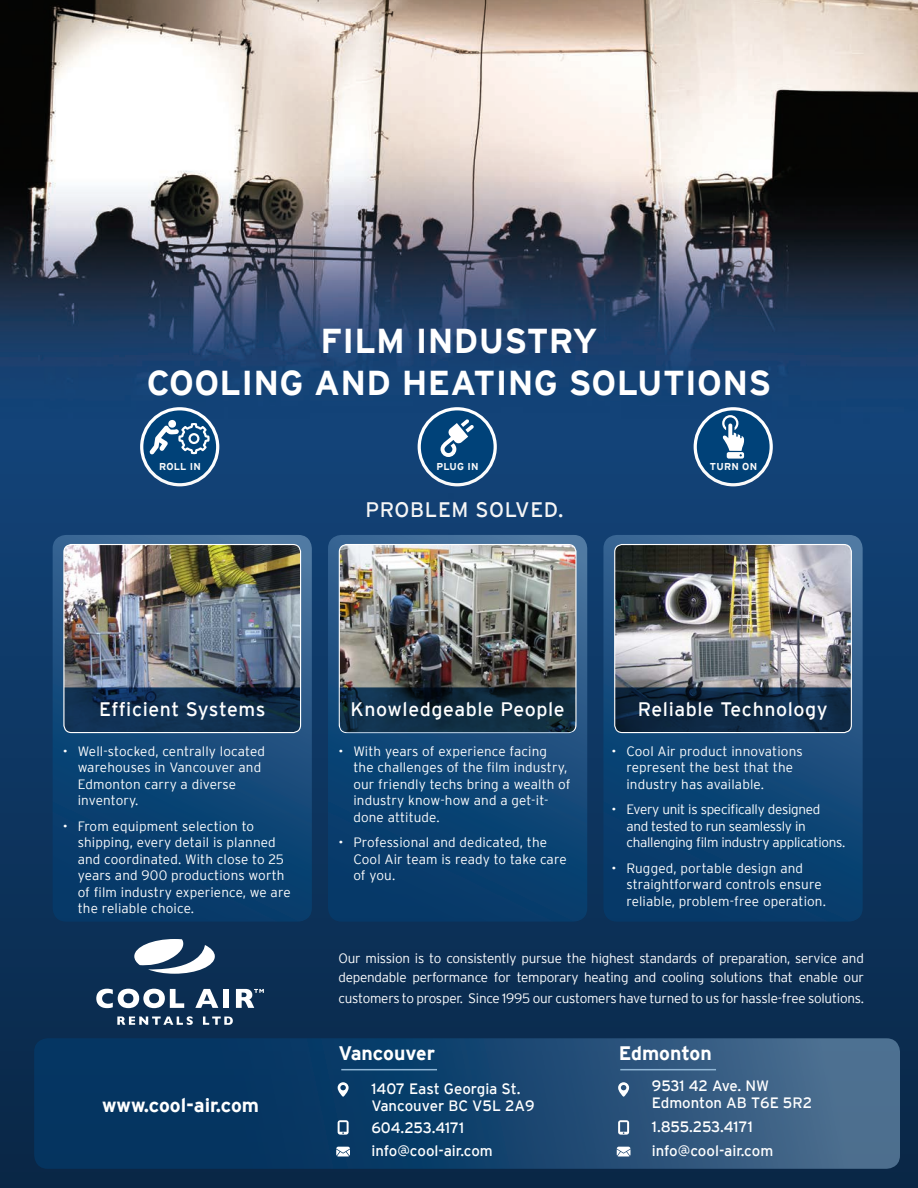
<style>
.page{position:relative;width:918px;height:1188px;background:#fff}
.page>*{position:absolute;margin:0;border:0;box-sizing:border-box;transform-origin:0 0}
.t1{font:700 34.5px/41.4px "Interstate";letter-spacing:.01em;color:#fff;text-align:center}
.t2{font:21px "Interstate";letter-spacing:.03em;color:#fff}
.t3{font:19.5px "Interstate";letter-spacing:.03em;color:#fff}
.address_heading{font:700 19.5px "Interstate";color:#fff}
.address{font:15px/16.5px "Interstate";color:#fff}
.t4{font:300 13.5px/16.5px "Interstate";color:#fff}
.t5{font:300 13.5px/16.5px "Interstate";letter-spacing:-.02em;color:#fff}
.t6{font:700 10.05px "Interstate";letter-spacing:.025em;color:#fff}
</style>
<div class="page">
<img style="left:0;top:0;width:918px;height:447px">
<svg style="left:142px;top:409px;width:76px;height:76px"></svg>
<div style="left:140px;top:407px;width:79px;height:79px;border:3px solid #fff;border-radius:50%"></div>
<svg style="left:149px;top:419px;width:61px;height:28px"></svg>
<div style="left:419px;top:409px;width:76px;height:76px;background:#004279;border-radius:50%"></div>
<div style="left:418px;top:407px;width:79px;height:79px;border:3px solid #fff;border-radius:50%"></div>
<svg style="left:441px;top:419px;width:33px;height:28px"></svg>
<div style="left:695px;top:409px;width:76px;height:76px;background:#004279;border-radius:50%"></div>
<div style="left:694px;top:407px;width:79px;height:79px;border:3px solid #fff;border-radius:50%"></div>
<svg style="left:722px;top:415px;width:22px;height:32px"></svg>
<div style="left:0;top:447px;width:918px;height:741px;background:linear-gradient(to bottom,#134479,#082645)"></div>
<svg style="left:603px;top:535px;width:260px;height:387px;background:#104575"></svg>
<svg style="left:328px;top:535px;width:259px;height:387px;background:#104575"></svg>
<svg style="left:53px;top:535px;width:259px;height:387px;background:#104575"></svg>
<img style="left:615px;top:545px;width:236px;height:188px">
<svg style="left:613px;top:687px;width:238px;height:45px;background:#0f2a45"></svg>
<img style="left:339px;top:545px;width:237px;height:188px">
<div style="left:339px;top:544px;width:238px;height:189px;border:1px solid #fff;border-radius:8px"></div>
<svg style="left:339px;top:687px;width:236px;height:45px;background:#112c40"></svg>
<img style="left:64px;top:545px;width:237px;height:188px">
<svg style="left:64px;top:687px;width:236px;height:45px;background:#102e4e"></svg>
<div style="left:614px;top:544px;width:238px;height:189px;border:1px solid #fff;border-radius:8px"></div>
<div style="left:63px;top:544px;width:238px;height:189px;border:1px solid #fff;border-radius:8px"></div>
<svg style="left:195px;top:989px;width:23px;height:19px"></svg>
<div style="left:223px;top:989px;width:6px;height:19px;background:#fff"></div>
<svg style="left:117px;top:1016px;width:76px;height:9px"></svg>
<svg style="left:203px;top:1017px;width:30px;height:8px"></svg>
<svg style="left:134px;top:939px;width:81px;height:35px"></svg>
<svg style="left:96px;top:989px;width:88px;height:19px"></svg>
<svg style="left:236px;top:989px;width:28px;height:19px"></svg>
<svg style="left:34px;top:1038px;width:866px;height:131px;background:#1c4871"></svg>
<svg style="left:336px;top:1147px;width:14px;height:9px"></svg>
<svg style="left:338px;top:1082px;width:11px;height:15px"></svg>
<svg style="left:338px;top:1120px;width:11px;height:15px"></svg>
<hr style="left:341px;top:1069px;width:96px;height:1px;background:#91b7d6">
<svg style="left:617px;top:1147px;width:14px;height:9px"></svg>
<svg style="left:618px;top:1082px;width:11px;height:15px"></svg>
<svg style="left:618px;top:1120px;width:11px;height:15px"></svg>
<hr style="left:620px;top:1069px;width:96px;height:1px;background:#91b7d6">
<p class="t1" style="left:147px;top:320px;width:626px">FILM INDUSTRY<br>COOLING AND HEATING SOLUTIONS</p>
<p class="t6" style="left:159px;top:461px;width:44px">ROLL IN</p>
<p class="t6" style="left:436px;top:461px;width:44px">PLUG IN</p>
<p class="t6" style="left:710px;top:461px;width:49px">TURN ON</p>
<p class="t2" style="left:365px;top:497px;width:200px">PROBLEM SOLVED.</p>
<p class="t3" style="left:99px;top:698px;width:168px">Efficient Systems</p>
<p class="t3" style="left:351px;top:698px;width:216px">Knowledgeable People</p>
<p class="t3" style="left:638px;top:698px;width:191px">Reliable Technology</p>
<p class="t4" style="left:78px;top:743px;width:189px;text-indent:-15px">• Well-stocked, centrally located warehouses in Vancouver and<br>Edmonton carry a diverse inventory.</p>
<p class="t4" style="left:78px;top:818px;width:214px;text-indent:-15px">• From equipment selection to shipping, every detail is planned and coordinated. With close to 25 years and 900 productions worth of film industry experience, we are the reliable choice.</p>
<p class="address_heading" style="left:102px;top:1094px;width:158px">www.cool-air.com</p>
<p class="t4" style="left:353px;top:743px;width:219px;text-indent:-15px">• With years of experience facing the challenges of the film industry, our friendly techs bring a wealth of industry know-how and a get-it&shy;done attitude.</p>
<p class="t4" style="left:353px;top:834px;width:215px;text-indent:-15px">• Professional and dedicated, the<br>Cool Air team is ready to take care of you.</p>
<p class="t4" style="left:626px;top:743px;width:178px;text-indent:-15px">• Cool Air product innovations represent the best that the industry has available.</p>
<p class="t5" style="left:626px;top:801px;width:220px;text-indent:-15px">• Every unit is specifically designed and tested to run seamlessly in challenging film industry applications.</p>
<p class="t4" style="left:626px;top:860px;width:201px;text-indent:-15px">• Rugged, portable design and straightforward controls ensure reliable, problem-free operation.</p>
<p class="t4" style="left:338px;top:948px;width:527px;line-height:19.5px">Our mission is to consistently pursue the highest standards of preparation, service and dependable performance for temporary heating and cooling solutions that enable our</p>
<p class="t4" style="left:338px;top:990px;width:527px">customers to prosper. Since 1995 our customers have turned to us for hassle-free solutions.</p>
<p class="address_heading" style="left:338px;top:1042px;width:98px">Vancouver</p>
<p class="address" style="left:371px;top:1081px;width:165px">1407 East Georgia St.<br>Vancouver BC V5L 2A9</p>
<p class="address" style="left:371px;top:1120px;width:94px">604.253.4171</p>
<p class="address" style="left:371px;top:1142px;width:123px">info@cool-air.com</p>
<p class="address_heading" style="left:619px;top:1042px;width:94px">Edmonton</p>
<p class="address" style="left:652px;top:1078px;width:162px">9531 42 Ave. NW<br>Edmonton AB T6E 5R2</p>
<p class="address" style="left:652px;top:1118px;width:102px">1.855.253.4171</p>
<p class="address" style="left:652px;top:1142px;width:123px">info@cool-air.com</p>
</div>
